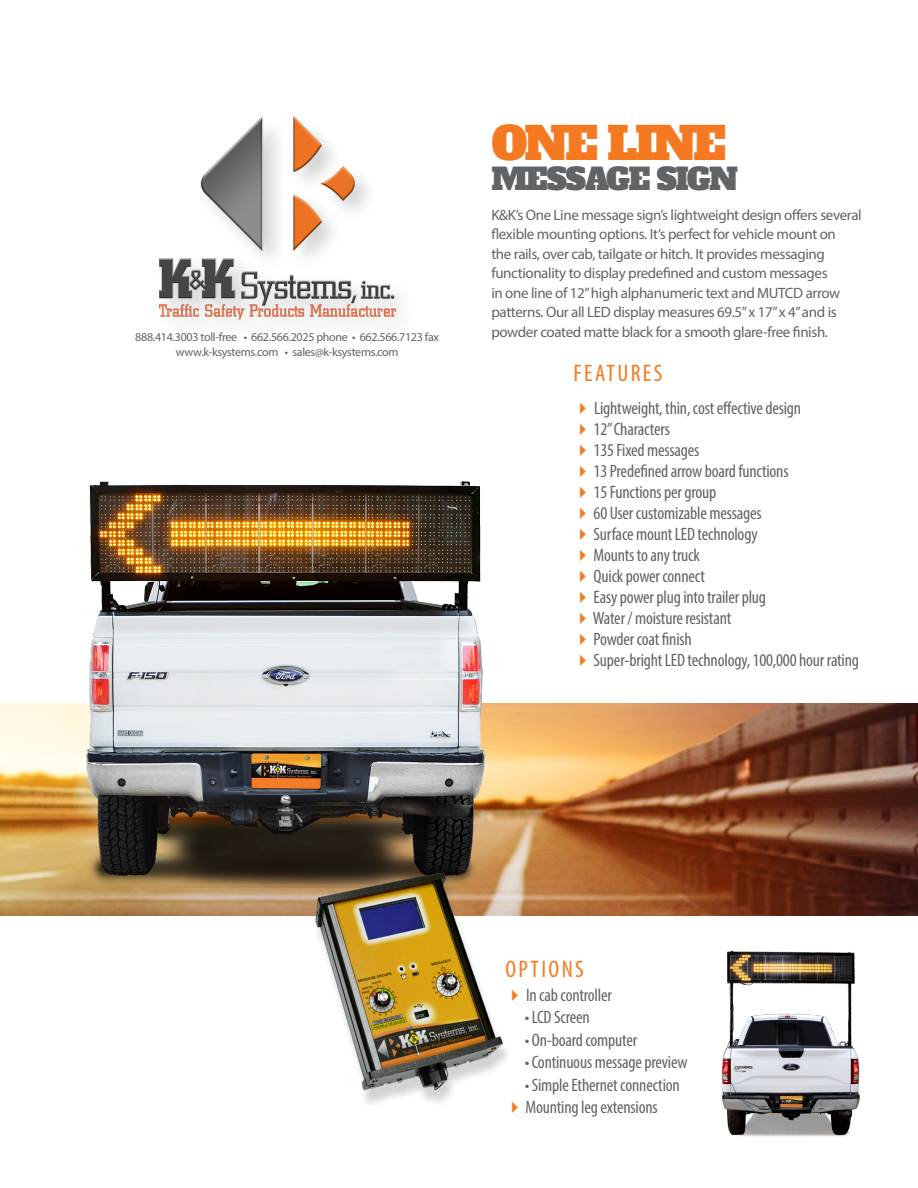
<style>
.page{position:relative;width:918px;height:1188px;background:#fff}
.page>*{position:absolute;margin:0;border:0;box-sizing:border-box;transform-origin:0 0}
.t1{font:45px "Alfa Slab One";letter-spacing:-.05em;color:#f57921}
.t2{font:30px "Alfa Slab One";letter-spacing:-.05em;color:#606467}
.t3{font:condensed 24px "Myriad Pro";letter-spacing:.1em;color:#f57921}
.t4{font:condensed 18px "Myriad Pro";letter-spacing:-.01em;color:#606467}
.t5{font:15px/19.5px "Myriad Pro";letter-spacing:-.025em;color:#606467}
.t6{font:12px/14.4px "Myriad Pro";letter-spacing:-.025em;color:#606467;text-align:center}
.s1{color:#f57921}
</style>
<div class="page">
<img style="left:159px;top:116px;width:241px;height:208px">
<img style="left:0;top:704px;width:918px;height:211px">
<img style="left:78px;top:481px;width:418px;height:412px">
<img style="left:721px;top:950px;width:139px;height:187px">
<div style="left:313px;top:879px;width:199px;height:229px;background:#231f20;opacity:.2"></div>
<img style="left:305px;top:860px;width:202px;height:245px">
<p class="t6" style="left:135px;top:330px;width:305px">888.414.3003 toll-free • 662.566.2025 phone • 662.566.7123 fax www.k-ksystems.com • sales@k-ksystems.com</p>
<h1 class="t1" style="left:491px;top:113px;width:236px">ONE LINE</h1>
<h2 class="t2" style="left:491px;top:159px;width:248px">MESSAGE SIGN</h2>
<p class="t5" style="left:491px;top:205px;width:372px">K&amp;K’s One Line message sign’s lightweight design offers several flexible mounting options. It’s perfect for vehicle mount on<br>the rails, over cab, tailgate or hitch. It provides messaging functionality to display predefined and custom messages<br>in one line of 12” high alphanumeric text and MUTCD arrow patterns. Our all LED display measures 69.5” x 17” x 4” and is powder coated matte black for a smooth glare-free finish.</p>
<h3 class="t3" style="left:573px;top:358px;width:91px">FEATURES</h3>
<p class="t4" style="left:573px;top:397px;width:229px"><span class="s1">✔</span> Lightweight, thin, cost effective design</p>
<p class="t4" style="left:573px;top:418px;width:98px"><span class="s1">✔</span> 12” Characters</p>
<p class="t4" style="left:573px;top:439px;width:127px"><span class="s1">✔</span> 135 Fixed messages</p>
<p class="t4" style="left:573px;top:460px;width:217px"><span class="s1">✔</span> 13 Predefined arrow board functions</p>
<p class="t4" style="left:573px;top:481px;width:144px"><span class="s1">✔</span> 15 Functions per group</p>
<p class="t4" style="left:573px;top:502px;width:190px"><span class="s1">✔</span> 60 User customizable messages</p>
<p class="t4" style="left:573px;top:523px;width:186px"><span class="s1">✔</span> Surface mount LED technology</p>
<p class="t4" style="left:573px;top:544px;width:128px"><span class="s1">✔</span> Mounts to any truck</p>
<p class="t4" style="left:573px;top:565px;width:133px"><span class="s1">✔</span> Quick power connect</p>
<p class="t4" style="left:573px;top:586px;width:194px"><span class="s1">✔</span> Easy power plug into trailer plug</p>
<p class="t4" style="left:573px;top:607px;width:159px"><span class="s1">✔</span> Water / moisture resistant</p>
<p class="t4" style="left:573px;top:628px;width:120px"><span class="s1">✔</span> Powder coat finish</p>
<p class="t4" style="left:573px;top:649px;width:287px"><span class="s1">✔</span> Super-bright LED technology, 100,000 hour rating</p>
<h3 class="t3" style="left:506px;top:954px;width:80px">OPTIONS</h3>
<p class="t4" style="left:506px;top:984px;width:108px"><span class="s1">✔</span> In cab controller</p>
<p class="t4" style="left:525px;top:1006px;width:67px">• LCD Screen</p>
<p class="t4" style="left:525px;top:1029px;width:114px">• On-board computer</p>
<p class="t4" style="left:525px;top:1051px;width:164px">• Continuous message preview</p>
<p class="t4" style="left:525px;top:1074px;width:157px">• Simple Ethernet connection</p>
<p class="t4" style="left:506px;top:1096px;width:154px"><span class="s1">✔</span> Mounting leg extensions</p>
</div>
